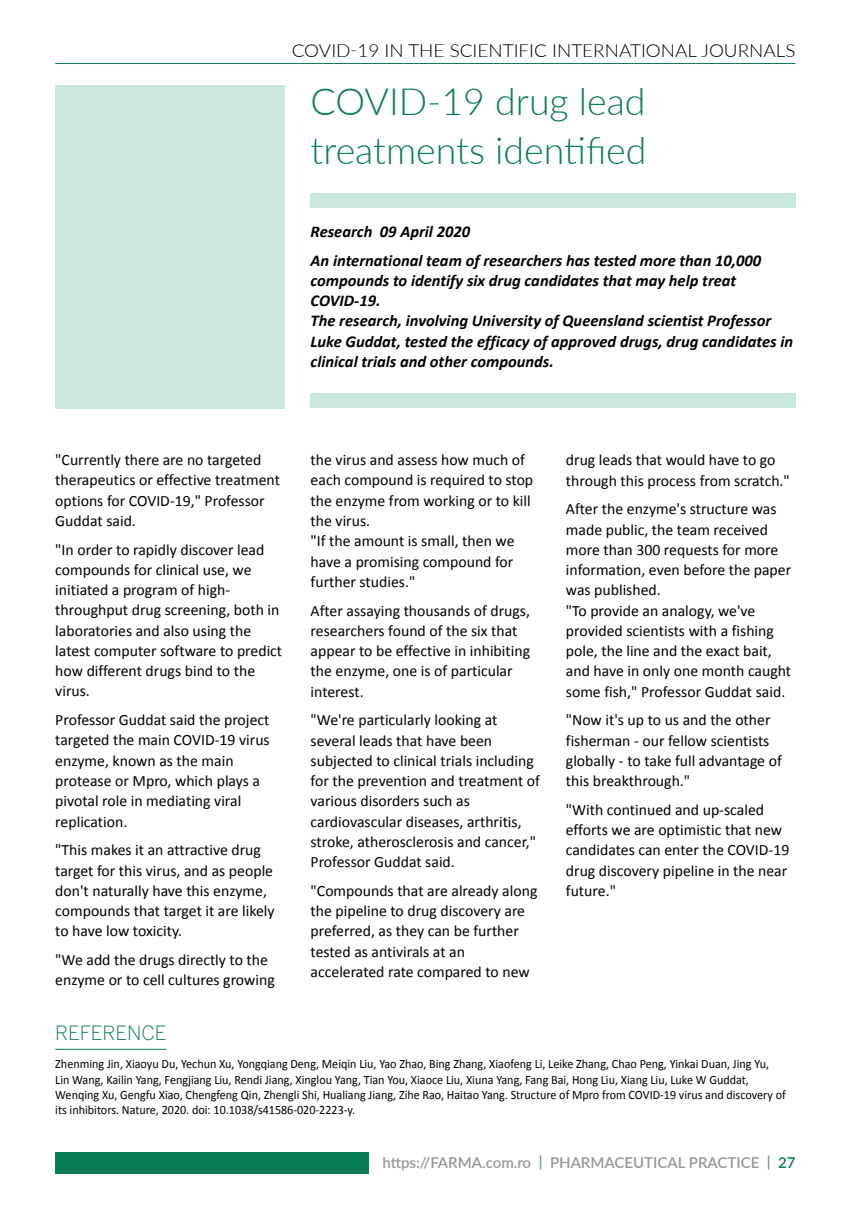
<style>
.page{position:relative;width:851px;height:1212px;background:#fff}
.page>*{position:absolute;margin:0;border:0;box-sizing:border-box;transform-origin:0 0}
.t1{font:300 37.5px/49.2px "Lato";color:#0a7c58}
.t2{font:19.5px "Benton Sanslight ROM";color:#0a7c58}
.t3{font:300 18px "Lato";color:#000;scale:1.05 1}
.t4{font:italic 700 16.5px/20.2px "Calibri";color:#000}
.t5{font:15.75px/20.2px "Calibri";color:#000}
.t6{font:600 15px "Lato";color:#95979a}
.t7{font:12.75px/15.3px "Calibri";color:#000;scale:.95 1}
.s1{color:#64977d}
.s2{color:#0a7c58}
</style>
<div class="page">
<div style="left:55px;top:1152px;width:313px;height:22px;background:#0a7c58"></div>
<hr style="left:55px;top:63px;width:740px;height:1px;background:#0a7c58">
<hr style="left:55px;top:1049px;width:111px;height:1px;background:#0a7c58">
<div style="left:310px;top:393px;width:485px;height:15px;background:#cbe8dd"></div>
<div style="left:310px;top:193px;width:485px;height:15px;background:#cbe8dd"></div>
<div style="left:55px;top:85px;width:230px;height:324px;background:#cbe8dd"></div>
<p class="t3" style="left:292px;top:38px;width:481px">COVID-19 IN THE SCIENTIFIC INTERNATIONAL JOURNALS</p>
<h1 class="t1" style="left:310px;top:76px;width:337px">COVID-19 drug lead treatments identified</h1>
<p class="t4" style="left:310px;top:216px;width:452px;line-height:28.8px">Research 09 April 2020<br>An international team of researchers has tested more than 10,000</p>
<p class="t4" style="left:310px;top:270px;width:484px">compounds to identify six drug candidates that may help treat COVID-19.<br>The research, involving University of Queensland scientist Professor Luke Guddat, tested the efficacy of approved drugs, drug candidates in clinical trials and other compounds.</p>
<p class="t5" style="left:55px;top:449px;width:226px">"Currently there are no targeted therapeutics or effective treatment options for COVID-19," Professor<br>Guddat said.</p>
<p class="t5" style="left:55px;top:538px;width:228px">"In order to rapidly discover lead compounds for clinical use, we initiated a program of high&shy;throughput drug screening, both in laboratories and also using the latest computer software to predict how different drugs bind to the virus.</p>
<p class="t5" style="left:55px;top:709px;width:216px">Professor Guddat said the project targeted the main COVID-19 virus enzyme, known as the main protease or Mpro, which plays a pivotal role in mediating viral replication.</p>
<p class="t5" style="left:55px;top:839px;width:221px">"This makes it an attractive drug target for this virus, and as people don't naturally have this enzyme, compounds that target it are likely to have low toxicity.</p>
<p class="t5" style="left:55px;top:949px;width:221px">"We add the drugs directly to the enzyme or to cell cultures growing</p>
<p class="t2" style="left:55px;top:1022px;width:113px">REFERENCE</p>
<p class="t5" style="left:310px;top:449px;width:224px">the virus and assess how much of each compound is required to stop the enzyme from working or to kill the virus.<br>"If the amount is small, then we have a promising compound for further studies."</p>
<p class="t5" style="left:310px;top:599px;width:221px">After assaying thousands of drugs, researchers found of the six that appear to be effective in inhibiting the enzyme, one is of particular interest.</p>
<p class="t5" style="left:310px;top:709px;width:231px">"We're particularly looking at several leads that have been subjected to clinical trials including for the prevention and treatment of various disorders such as cardiovascular diseases, arthritis, stroke, atherosclerosis and cancer,"<br>Professor Guddat said.</p>
<p class="t5" style="left:310px;top:880px;width:228px">"Compounds that are already along the pipeline to drug discovery are preferred, as they can be further tested as antivirals at an accelerated rate compared to new</p>
<p class="t5" style="left:566px;top:449px;width:225px">drug leads that would have to go through this process from scratch."</p>
<p class="t5" style="left:566px;top:498px;width:227px">After the enzyme's structure was made public, the team received more than 300 requests for more information, even before the paper was published.<br>"To provide an analogy, we've provided scientists with a fishing pole, the line and the exact bait, and have in only one month caught some fish," Professor Guddat said.</p>
<p class="t5" style="left:566px;top:709px;width:217px">"Now it's up to us and the other fisherman - our fellow scientists globally - to take full advantage of this breakthrough."</p>
<p class="t5" style="left:566px;top:799px;width:225px">"With continued and up-scaled efforts we are optimistic that new candidates can enter the COVID-19 drug discovery pipeline in the near future."</p>
<p class="t7" style="left:55px;top:1056px;width:770px">Zhenming Jin, Xiaoyu Du, Yechun Xu, Yongqiang Deng, Meiqin Liu, Yao Zhao, Bing Zhang, Xiaofeng Li, Leike Zhang, Chao Peng, Yinkai Duan, Jing Yu, Lin Wang, Kailin Yang, Fengjiang Liu, Rendi Jiang, Xinglou Yang, Tian You, Xiaoce Liu, Xiuna Yang, Fang Bai, Hong Liu, Xiang Liu, Luke W Guddat, Wenqing Xu, Gengfu Xiao, Chengfeng Qin, Zhengli Shi, Hualiang Jiang, Zihe Rao, Haitao Yang. Structure of Mpro from COVID-19 virus and discovery of its inhibitors. Nature, 2020. doi: 10.1038/s41586-020-2223-y.</p>
<p class="t6" style="left:382px;top:1152px;width:414px">https://FARMA.com.ro <span class="s1">|</span> PHARMACEUTICAL PRACTICE <span class="s1">|</span> <span class="s2">27</span></p>
</div>
